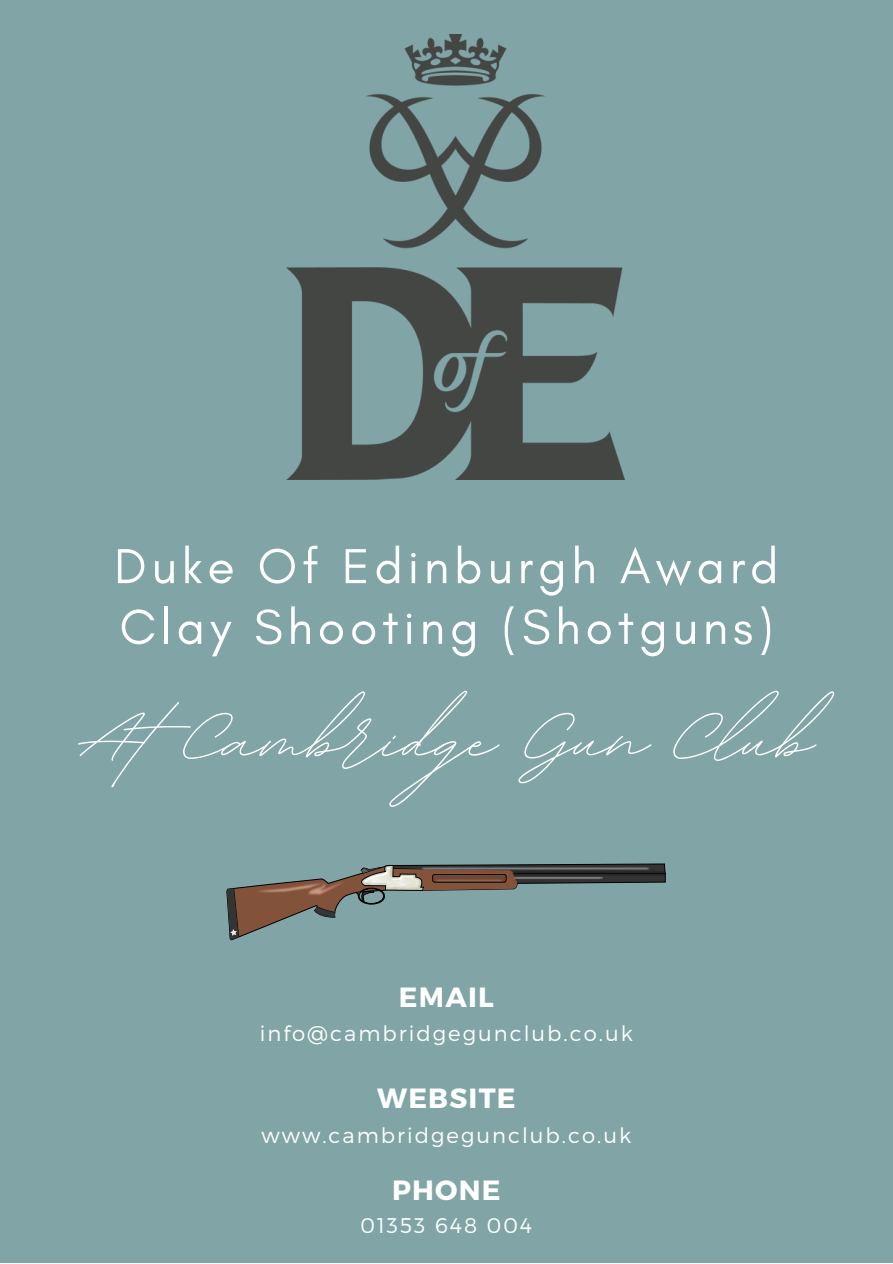
<style>
.page{position:relative;width:893px;height:1264px;background:#fff}
.page>*{position:absolute;margin:0;border:0;box-sizing:border-box;transform-origin:0 0}
.t1{font:125.85px "BD Script";color:#fff}
.t2{font:49.95px "Glacial Indifference";letter-spacing:.095em;color:#fff}
.t3{font:700 27.75px "Montserrat";letter-spacing:.045em;color:#fff}
.t4{font:300 21.15px "Montserrat";letter-spacing:.095em;color:#fff}
</style>
<div class="page">
<div style="left:0;top:0;width:892px;height:1262px;background:#81a5a6"></div>
<svg style="left:226px;top:863px;width:439px;height:76px"></svg>
<img style="left:512px;top:870px;width:154px;height:6px">
<img style="left:287px;top:34px;width:337px;height:445px">
<p class="t2" style="left:114px;top:535px;width:665px">Duke Of Edinburgh Award</p>
<p class="t2" style="left:119px;top:596px;width:655px">Clay Shooting (Shotguns)</p>
<p class="t1" style="left:80px;top:656px;width:734px">At Cambridge Gun Club</p>
<p class="t3" style="left:399px;top:978px;width:96px">EMAIL</p>
<p class="t4" style="left:260px;top:1019px;width:374px">info@cambridgegunclub.co.uk</p>
<p class="t3" style="left:377px;top:1080px;width:140px">WEBSITE</p>
<p class="t4" style="left:261px;top:1121px;width:371px">www.cambridgegunclub.co.uk</p>
<p class="t3" style="left:392px;top:1172px;width:110px">PHONE</p>
<p class="t4" style="left:360px;top:1211px;width:173px">01353 648 004</p>
</div>
